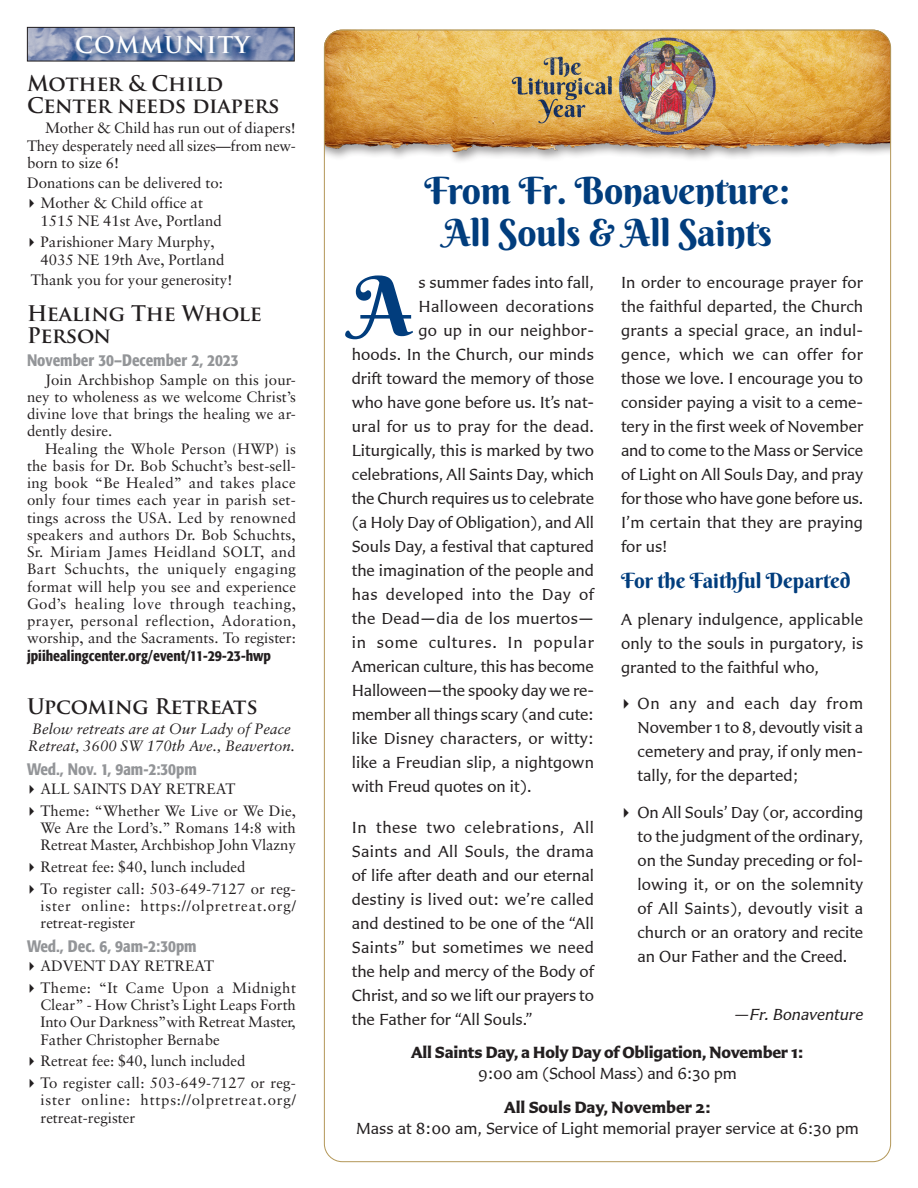
<style>
.page{position:relative;width:918px;height:1188px;background:#fff}
.page>*{position:absolute;margin:0;border:0;box-sizing:border-box;transform-origin:0 0}
.LTP_body_first{font:82.2px "Berkshire Swash";color:#013d7d}
.LTP_Headline{font:37.5px/42px "Berkshire Swash";letter-spacing:-.01em;color:#013d7d;text-align:center}
.section_headers{font:700 22.5px "Trajan Pro";letter-spacing:.04em;color:#fff}
.article_head_trajan{font:700 21px/22.5px "Trajan Pro";letter-spacing:-.01em;color:#231f20}
.ltp_insert_body_sub{font:21px "Berkshire Swash";color:#013d7d}
.LTP_insert_copy{font:16.5px/24px "Carter Sans W01";color:#231f20;text-align:justify}
.LTP_body_first-2{font:16.5px "Carter Sans W01";color:#231f20}
.LTP_insert_copy-2{font:700 16.5px/21px "Carter Sans W01";letter-spacing:-.015em;color:#231f20;text-align:center}
.body_subhead{font:500 condensed 16.5px "Formata";color:#939598}
.article_subhead{font:500 condensed 16.5px "Formata";color:#939598}
.LTP_body_first-3{font:16.5px "Carter Sans W01";letter-spacing:.03em;color:#231f20}
.LTP_body_first-4{font:16.5px "Carter Sans W01";letter-spacing:.045em;color:#231f20}
.LTP_body_first-5{font:16.5px "Carter Sans W01";letter-spacing:.025em;color:#231f20}
.LTP_insert_copy-3{font:italic 16.5px "Carter Sans W01";color:#231f20}
.body_copy{font:15px/17.2px "Sabon LT Pro";color:#231f20;text-align:justify}
.body_copy-2{font:italic 15px/17.2px "Sabon LT Pro";color:#231f20}
.body_copy_no_indent{font:15px "Sabon LT Pro";color:#231f20}
.s1{font-family:"Lucida Grande"}
.s2{font-family:"Formata";font-weight:500;font-stretch:condensed}
.s3{font-weight:400}
.s4{font-weight:700}
</style>
<div class="page">
<svg style="left:27px;top:27px;width:268px;height:35px;background:#8892ad"></svg>
<svg style="left:74px;top:34px;width:184px;height:28px;background:#6b80a6"></svg>
<img style="left:324px;top:30px;width:567px;height:131px">
<p class="section_headers" style="left:75px;top:31px;width:176px">COMMUNITY</p>
<p class="article_head_trajan" style="left:27px;top:72px;width:254px">Mother &amp; Child<br>Center needs diapers</p>
<p class="body_copy" style="left:27px;top:119px;width:270px;text-indent:18px">Mother &amp; Child has run out of diapers!<br>They desperately need all sizes—from new&shy;born to size 6!</p>
<p class="body_copy_no_indent" style="left:27px;top:174px;width:197px">Donations can be delivered to:</p>
<p class="body_copy" style="left:40px;top:194px;width:183px;text-indent:-14px"><span class="s1">▸</span> Mother &amp; Child office at<br>1515 NE 41st Ave, Portland</p>
<p class="body_copy" style="left:40px;top:233px;width:185px;text-indent:-14px"><span class="s1">▸</span> Parishioner Mary Murphy,<br>4035 NE 19th Ave, Portland</p>
<p class="body_copy_no_indent" style="left:31px;top:270px;width:203px">Thank you for your generosity!</p>
<p class="article_head_trajan" style="left:27px;top:302px;width:237px">Healing The Whole<br>Person</p>
<p class="article_subhead" style="left:27px;top:350px;width:213px">November 30–December 2, 2023</p>
<p class="body_copy" style="left:27px;top:370px;width:270px;text-indent:18px">Join Archbishop Sample on this jour&shy;ney to wholeness as we welcome Christ’s divine love that brings the healing we ar&shy;dently desire.</p>
<p class="body_copy" style="left:27px;top:439px;width:271px;text-indent:18px">Healing the Whole Person (HWP) is the basis for Dr. Bob Schucht’s best-sell&shy;ing book “Be Healed” and takes place only four times each year in parish set&shy;tings across the USA. Led by renowned speakers and authors Dr. Bob Schuchts, Sr. Miriam James Heidland SOLT, and Bart Schuchts, the uniquely engaging format will help you see and experience God’s healing love through teaching, prayer, personal reflection, Adoration, worship, and the Sacraments. To register: <span class="s2">jpiihealingcenter.org/event/11-29-23-hwp</span></p>
<p class="article_head_trajan" style="left:27px;top:695px;width:232px">Upcoming Retreats</p>
<p class="body_copy-2" style="left:28px;top:720px;width:269px">Below retreats are at Our Lady of Peace<br>Retreat, 3600 SW 170th Ave., Beaverton.</p>
<p class="body_subhead" style="left:27px;top:760px;width:171px">Wed., Nov. 1, 9am-2:30pm</p>
<p class="body_copy" style="left:27px;top:780px;width:210px"><span class="s1">▸</span> ALL SAINTS DAY RETREAT</p>
<p class="body_copy" style="left:40px;top:802px;width:257px;text-indent:-14px"><span class="s1">▸</span> Theme: “Whether We Live or We Die, We Are the Lord’s.” Romans 14:8 with Retreat Master, Archbishop John Vlazny</p>
<p class="body_copy" style="left:27px;top:858px;width:220px"><span class="s1">▸</span> Retreat fee: $40, lunch included</p>
<p class="body_copy" style="left:40px;top:880px;width:257px;text-indent:-14px"><span class="s1">▸</span> To register call: 503-649-7127 or reg&shy;ister online: https://olpretreat.org/ retreat-register</p>
<p class="body_subhead" style="left:27px;top:937px;width:171px">Wed., Dec. 6, 9am-2:30pm</p>
<p class="body_copy" style="left:27px;top:957px;width:189px"><span class="s1">▸</span> ADVENT DAY RETREAT</p>
<p class="body_copy" style="left:40px;top:979px;width:257px;text-indent:-14px"><span class="s1">▸</span> Theme: “It Came Upon a Midnight Clear” - How Christ’s Light Leaps Forth Into Our Darkness”with Retreat Master, Father Christopher Bernabe</p>
<p class="body_copy" style="left:27px;top:1052px;width:220px"><span class="s1">▸</span> Retreat fee: $40, lunch included</p>
<p class="body_copy" style="left:40px;top:1074px;width:257px;text-indent:-14px"><span class="s1">▸</span> To register call: 503-649-7127 or reg&shy;ister online: https://olpretreat.org/ retreat-register</p>
<p class="LTP_Headline" style="left:424px;top:170px;width:368px">From Fr. Bonaventure:<br>All Souls &amp; All Saints</p>
<p class="LTP_body_first" style="left:352px;top:255px;width:63px">A</p>
<p class="LTP_body_first-2" style="left:418px;top:272px;width:177px">s summer fades into fall,</p>
<p class="LTP_insert_copy" style="left:621px;top:270px;width:244px">In order to encourage prayer for the faithful departed, the Church grants a special grace, an indul&shy;gence, which we can offer for those we love. I encourage you to consider paying a visit to a ceme&shy;tery in the first week of November and to come to the Mass or Service of Light on All Souls Day, and pray for those who have gone before us.<br>I’m certain that they are praying for us!</p>
<p class="ltp_insert_body_sub" style="left:621px;top:568px;width:231px">For the Faithful Departed</p>
<p class="LTP_insert_copy" style="left:621px;top:607px;width:244px">A plenary indulgence, applicable only to the souls in purgatory, is granted to the faithful who,</p>
<p class="LTP_insert_copy" style="left:638px;top:692px;width:227px;text-indent:-16px"><span class="s1">▸</span> On any and each day from November 1 to 8, devoutly visit a cemetery and pray, if only men&shy;tally, for the departed;</p>
<p class="LTP_insert_copy" style="left:638px;top:800px;width:227px;text-indent:-16px"><span class="s1">▸</span> On All Souls’ Day (or, according to the judgment of the ordinary, on the Sunday preceding or fol&shy;lowing it, or on the solemnity of All Saints), devoutly visit a church or an oratory and recite an Our Father and the Creed.</p>
<p class="LTP_body_first-5" style="left:418px;top:296px;width:177px">Halloween decorations</p>
<p class="LTP_body_first-2" style="left:418px;top:320px;width:177px">go up in our neighbor-</p>
<p class="LTP_body_first-2" style="left:352px;top:344px;width:244px">hoods. In the Church, our minds</p>
<p class="LTP_body_first-2" style="left:352px;top:368px;width:244px">drift toward the memory of those</p>
<p class="LTP_body_first-2" style="left:352px;top:392px;width:244px">who have gone before us. It’s nat-</p>
<p class="LTP_body_first-2" style="left:352px;top:416px;width:244px">ural for us to pray for the dead.</p>
<p class="LTP_body_first-2" style="left:352px;top:440px;width:244px">Liturgically, this is marked by two</p>
<p class="LTP_body_first-2" style="left:352px;top:464px;width:244px">celebrations, All Saints Day, which</p>
<p class="LTP_body_first-2" style="left:352px;top:488px;width:244px">the Church requires us to celebrate</p>
<p class="LTP_body_first-2" style="left:352px;top:512px;width:244px">(a Holy Day of Obligation), and All</p>
<p class="LTP_body_first-2" style="left:352px;top:536px;width:244px">Souls Day, a festival that captured</p>
<p class="LTP_body_first-2" style="left:352px;top:560px;width:244px">the imagination of the people and</p>
<p class="LTP_body_first-3" style="left:352px;top:584px;width:244px">has developed into the Day of</p>
<p class="LTP_body_first-2" style="left:352px;top:608px;width:244px">the Dead—dia de los muertos—</p>
<p class="LTP_body_first-4" style="left:352px;top:632px;width:244px">in some cultures. In popular</p>
<p class="LTP_body_first-2" style="left:352px;top:656px;width:244px">American culture, this has become</p>
<p class="LTP_body_first-2" style="left:352px;top:680px;width:244px">Halloween—the spooky day we re-</p>
<p class="LTP_body_first-2" style="left:352px;top:704px;width:244px">member all things scary (and cute:</p>
<p class="LTP_body_first-2" style="left:352px;top:728px;width:244px">like Disney characters, or witty:</p>
<p class="LTP_body_first-2" style="left:352px;top:752px;width:244px">like a Freudian slip, a nightgown</p>
<p class="LTP_body_first-2" style="left:352px;top:776px;width:181px">with Freud quotes on it).</p>
<p class="LTP_insert_copy" style="left:352px;top:815px;width:244px">In these two celebrations, All Saints and All Souls, the drama of life after death and our eternal destiny is lived out: we’re called and destined to be one of the “All Saints” but sometimes we need the help and mercy of the Body of Christ, and so we lift our prayers to the Father for “All Souls.”</p>
<p class="LTP_insert_copy-3" style="left:734px;top:1004px;width:131px">—Fr. Bonaventure</p>
<p class="LTP_insert_copy-2" style="left:411px;top:1042px;width:394px">All Saints Day, a Holy Day of Obligation, November 1:<br><span class="s3">9:00 am (School Mass) and 6:30 pm</span></p>
<p class="LTP_insert_copy" style="left:356px;top:1097px;width:504px;line-height:21px;text-align:center"><span class="s4">All Souls Day, November 2:<br></span>Mass at 8:00 am, Service of Light memorial prayer service at 6:30 pm</p>
</div>
